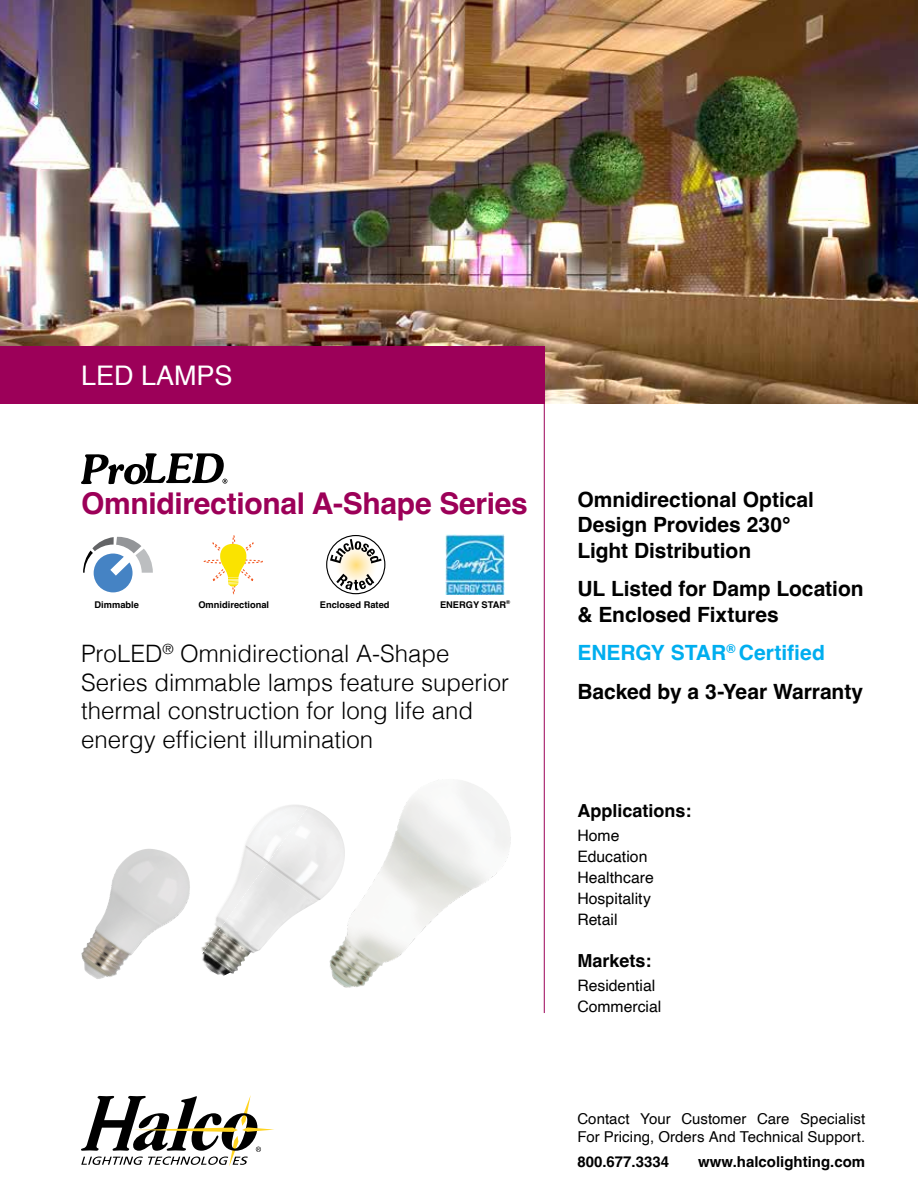
<style>
.page{position:relative;width:918px;height:1188px;background:#fff}
.page>*{position:absolute;margin:0;border:0;box-sizing:border-box;transform-origin:0 0}
.t1{font:700 30px "Helvetica";letter-spacing:-.01em;color:#9c0058}
.t2{font:27px "Helvetica";color:#fff}
.t3{font:300 24px/28.8px "Helvetica";color:#000}
.t4{font:700 21px/25.2px "Helvetica";color:#000}
.t5{font:700 18px "Helvetica";color:#000}
.t6{font:15.75px/21px "Helvetica";color:#000}
.t7{font:15px/18px "Helvetica";letter-spacing:.005em;color:#000}
.t8{font:700 15px "Helvetica";color:#000}
.t9{font:700 9.3px "Helvetica";color:#000}
.s1{color:#00aeef}
</style>
<div class="page">
<img style="left:329px;top:781px;width:182px;height:207px">
<img style="left:0;top:0;width:918px;height:404px">
<svg style="left:83px;top:537px;width:70px;height:55px"></svg>
<svg style="left:326px;top:535px;width:59px;height:59px"></svg>
<img style="left:445px;top:535px;width:59px;height:59px">
<svg style="left:204px;top:535px;width:59px;height:59px"></svg>
<svg style="left:81px;top:453px;width:146px;height:31px"></svg>
<hr style="left:544px;top:404px;width:1px;height:609px;background:#9c0058">
<div style="left:0;top:346px;width:545px;height:58px;background:#9c0059"></div>
<svg style="left:81px;top:1095px;width:193px;height:71px"></svg>
<img style="left:309px;top:806px;width:36px;height:97px">
<img style="left:214px;top:805px;width:95px;height:125px">
<img style="left:219px;top:867px;width:95px;height:86px">
<img style="left:201px;top:930px;width:49px;height:46px">
<img style="left:81px;top:849px;width:109px;height:130px">
<p class="t2" style="left:81px;top:355px;width:153px">LED LAMPS</p>
<h1 class="t1" style="left:81px;top:485px;width:448px">Omnidirectional A-Shape Series</h1>
<p class="t4" style="left:577px;top:490px;width:238px">Omnidirectional Optical<br>Design Provides 230°<br>Light Distribution</p>
<p class="t4" style="left:577px;top:579px;width:288px">UL Listed for Damp Location &amp; Enclosed Fixtures</p>
<p class="t4" style="left:577px;top:636px;width:287px;line-height:38.7px"><span class="s1">ENERGY STAR</span><sup>®</sup> <span class="s1">Certified<br></span>Backed by a 3-Year Warranty</p>
<p class="t9" style="left:95px;top:599px;width:46px">Dimmable</p>
<p class="t9" style="left:198px;top:599px;width:72px">Omnidirectional</p>
<p class="t9" style="left:320px;top:599px;width:71px">Enclosed Rated</p>
<p class="t9" style="left:440px;top:599px;width:72px">ENERGY STAR<sup>®</sup></p>
<p class="t3" style="left:81px;top:637px;width:430px">ProLED<sup>®</sup> Omnidirectional A-Shape Series dimmable lamps feature superior thermal construction for long life and energy efficient illumination</p>
<p class="t5" style="left:577px;top:799px;width:116px">Applications:</p>
<p class="t6" style="left:577px;top:825px;width:78px">Home<br>Education<br>Healthcare<br>Hospitality<br>Retail</p>
<p class="t5" style="left:577px;top:950px;width:76px">Markets:</p>
<p class="t6" style="left:577px;top:976px;width:85px">Residential<br>Commercial</p>
<p class="t7" style="left:577px;top:1110px;width:289px">Contact Your Customer Care Specialist<br>For Pricing, Orders And Technical Support.</p>
<p class="t8" style="left:577px;top:1152px;width:93px">800.677.3334</p>
<p class="t8" style="left:698px;top:1152px;width:168px">www.halcolighting.com</p>
</div>
